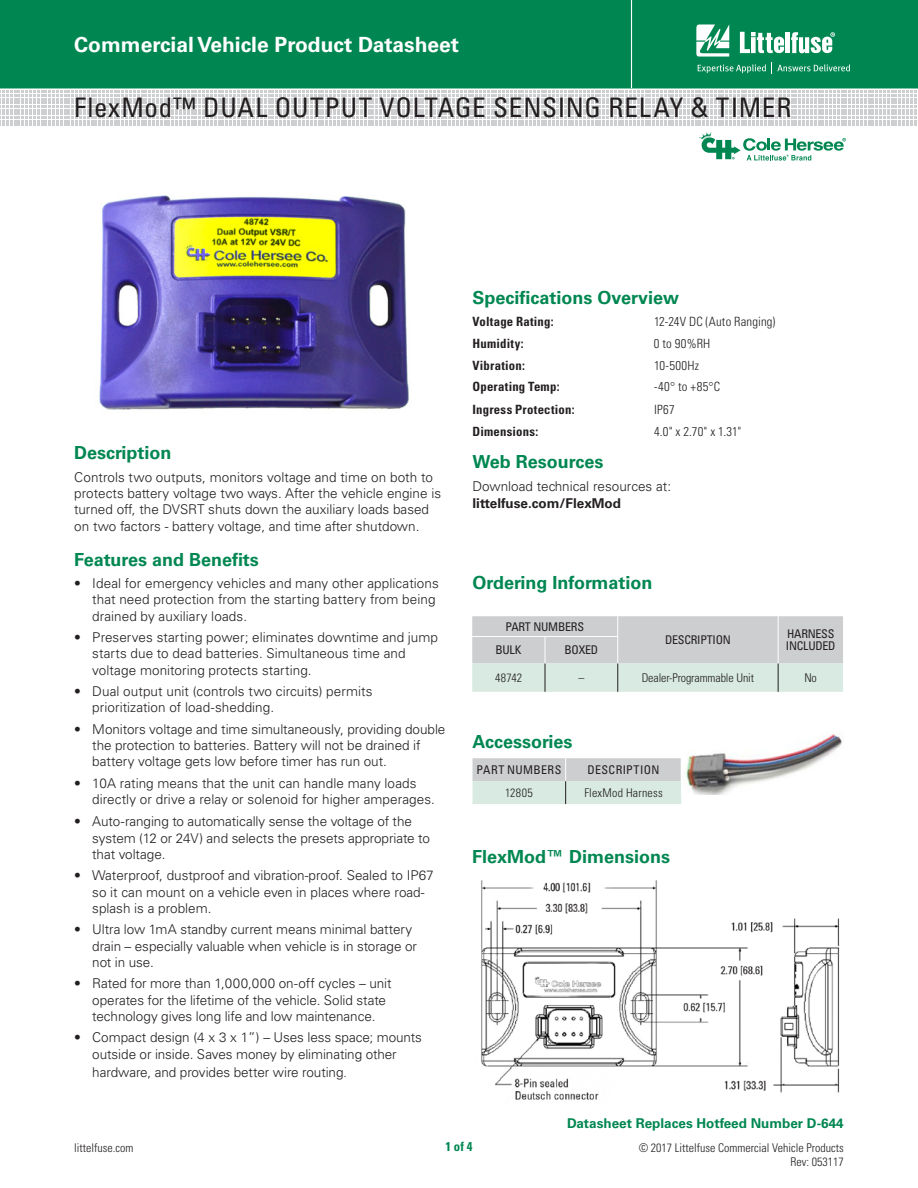
<style>
.page{position:relative;width:918px;height:1188px;background:#fff}
.page>*{position:absolute;margin:0;border:0;box-sizing:border-box;transform-origin:0 0}
.Head_Large{font:condensed 27px "Univers LT Std";letter-spacing:.03em;color:#231f20}
.t1{font:700 21px "Univers LT Std";color:#fff}
.Green_Subheads{font:700 18px "Univers LT Std";color:#008751}
.Body_text{font:300 13.5px/16.2px "Univers LT Std";color:#231f20}
.Green_Subheads-2{font:700 13.5px "Univers LT Std";color:#008751}
.Specifications{font:700 condensed 12.75px "Univers LT Std";letter-spacing:.015em;color:#231f20}
.Specifications-2{font:300 condensed 12.75px "Univers LT Std";letter-spacing:.015em;color:#231f20}
.t2{font:700 condensed 12.75px "Univers LT Std";color:#008751}
.Chart_Body{font:300 condensed 12px/13.5px "Univers LT Std";color:#231f20;text-align:right}
.Chart_Body-2{font:condensed 12px/12px "Univers LT Std";letter-spacing:-.02em;color:#231f20}
.Chart_Body-3{font:300 condensed 12px "Univers LT Std";letter-spacing:.02em;color:#231f20}
.Chart_Body-4{font:condensed 12px "Univers LT Std";letter-spacing:.025em;color:#231f20}
.Chart_Body-5{font:condensed 12px "Univers LT Std";letter-spacing:.03em;color:#231f20}
.Chart_Body_1{font:300 condensed 12px "Univers LT Std";letter-spacing:.015em;color:#231f20}
.s1{font-size:12px}
.s2{font-weight:700}
</style>
<div class="page">
<div style="left:0;top:0;width:918px;height:88px;background:#008751"></div>
<hr style="left:631px;top:0;width:1px;height:88px;background:#fff">
<svg style="left:0;top:91px;width:917px;height:35px"></svg>
<svg style="left:696px;top:24px;width:33px;height:33px"></svg>
<hr style="left:786px;top:32px;width:4px;height:21px;background:#fff">
<svg style="left:791px;top:32px;width:44px;height:21px"></svg>
<svg style="left:740px;top:32px;width:44px;height:21px"></svg>
<svg style="left:698px;top:64px;width:68px;height:9px"></svg>
<svg style="left:772px;top:63px;width:78px;height:11px"></svg>
<img style="left:99px;top:195px;width:310px;height:215px">
<svg style="left:699px;top:132px;width:147px;height:29px"></svg>
<svg style="left:472px;top:616px;width:371px;height:76px;background:#d1d8d6"></svg>
<hr style="left:472px;top:636px;width:73px;height:1px;background:#fff">
<hr style="left:545px;top:636px;width:73px;height:1px;background:#fff">
<img style="left:481px;top:880px;width:359px;height:220px">
<svg style="left:472px;top:758px;width:252px;height:46px;background:#d4ddda"></svg>
<img style="left:682px;top:734px;width:160px;height:60px">
<h2 class="t1" style="left:74px;top:32px;width:386px">Commercial Vehicle Product Datasheet</h2>
<p class="Head_Large" style="left:74px;top:91px;width:719px">FlexMod™ DUAL OUTPUT VOLTAGE SENSING RELAY &amp; TIMER</p>
<p class="Green_Subheads" style="left:74px;top:442px;width:99px">Description</p>
<p class="Body_text" style="left:74px;top:469px;width:368px">Controls two outputs, monitors voltage and time on both to protects battery voltage two ways. After the vehicle engine is turned off, the DVSRT shuts down the auxiliary loads based on two factors - battery voltage, and time after shutdown.</p>
<p class="Green_Subheads" style="left:74px;top:549px;width:186px">Features and Benefits</p>
<p class="Body_text" style="left:92px;top:575px;width:348px;text-indent:-18px">• Ideal for emergency vehicles and many other applications that need protection from the starting battery from being drained by auxiliary loads.</p>
<p class="Body_text" style="left:92px;top:629px;width:347px;text-indent:-18px">• Preserves starting power; eliminates downtime and jump starts due to dead batteries. Simultaneous time and voltage monitoring protects starting.</p>
<p class="Body_text" style="left:92px;top:683px;width:282px;text-indent:-18px">• Dual output unit (controls two circuits) permits prioritization of load-shedding.</p>
<p class="Body_text" style="left:92px;top:721px;width:355px;text-indent:-18px">• Monitors voltage and time simultaneously, providing double the protection to batteries. Battery will not be drained if battery voltage gets low before timer has run out.</p>
<p class="Body_text" style="left:92px;top:775px;width:344px;text-indent:-18px">• 10A rating means that the unit can handle many loads directly or drive a relay or solenoid for higher amperages.</p>
<p class="Body_text" style="left:92px;top:813px;width:339px;text-indent:-18px">• Auto-ranging to automatically sense the voltage of the system (12 or 24V) and selects the presets appropriate to that voltage.</p>
<p class="Body_text" style="left:92px;top:867px;width:343px;text-indent:-18px">• Waterproof, dustproof and vibration-proof. Sealed to IP67 so it can mount on a vehicle even in places where road&shy;splash is a problem.</p>
<p class="Body_text" style="left:92px;top:921px;width:326px;text-indent:-18px">• Ultra low 1mA standby current means minimal battery drain – especially valuable when vehicle is in storage or not in use.</p>
<p class="Body_text" style="left:92px;top:975px;width:301px;text-indent:-18px">• Rated for more than 1,000,000 on-off cycles – unit operates for the lifetime of the vehicle. Solid state technology gives long life and low maintenance.</p>
<p class="Body_text" style="left:74px;top:1029px;width:349px;text-align:center">• Compact design (4 x 3 x 1”) – Uses less space; mounts outside or inside. Saves money by eliminating other</p>
<p class="Body_text" style="left:92px;top:1064px;width:256px">hardware, and provides better wire routing<span class="s1">.</span></p>
<p class="Green_Subheads" style="left:472px;top:287px;width:208px">Specifications Overview</p>
<p class="Specifications" style="left:472px;top:314px;width:83px">Voltage Rating:</p>
<p class="Specifications-2" style="left:654px;top:314px;width:123px">12-24V DC (Auto Ranging)</p>
<p class="Specifications" style="left:472px;top:335px;width:53px">Humidity:</p>
<p class="Specifications-2" style="left:654px;top:336px;width:58px">0 to 90%RH</p>
<p class="Specifications" style="left:472px;top:357px;width:54px">Vibration:</p>
<p class="Specifications-2" style="left:654px;top:357px;width:47px">10-500Hz</p>
<p class="Specifications" style="left:472px;top:379px;width:89px">Operating Temp:</p>
<p class="Specifications-2" style="left:654px;top:379px;width:68px">-40° to +85°C</p>
<p class="Specifications" style="left:472px;top:401px;width:104px">Ingress Protection:</p>
<p class="Specifications-2" style="left:654px;top:402px;width:22px">IP67</p>
<p class="Specifications" style="left:472px;top:424px;width:67px">Dimensions:</p>
<p class="Specifications-2" style="left:654px;top:424px;width:89px">4.0" x 2.70" x 1.31"</p>
<p class="Green_Subheads" style="left:472px;top:451px;width:132px">Web Resources</p>
<p class="Body_text" style="left:472px;top:478px;width:200px">Download technical resources at: <span class="s2">littelfuse.com/FlexMod</span></p>
<p class="Green_Subheads" style="left:472px;top:572px;width:181px">Ordering Information</p>
<p class="Chart_Body-2" style="left:506px;top:620px;width:80px">PART NUMBERS</p>
<p class="Chart_Body-2" style="left:665px;top:634px;width:67px">DESCRIPTION</p>
<p class="Chart_Body-2" style="left:786px;top:628px;width:51px">HARNESS<br>INCLUDED</p>
<p class="Chart_Body-2" style="left:495px;top:644px;width:27px">BULK</p>
<p class="Chart_Body-2" style="left:565px;top:644px;width:35px">BOXED</p>
<p class="Chart_Body_1" style="left:495px;top:671px;width:28px">48742</p>
<p class="Chart_Body" style="left:578px;top:671px;width:7px">–</p>
<p class="Chart_Body" style="left:642px;top:671px;width:114px">Dealer-Programmable Unit</p>
<p class="Chart_Body" style="left:804px;top:671px;width:14px">No</p>
<p class="Green_Subheads" style="left:472px;top:731px;width:101px">Accessories</p>
<p class="Chart_Body-4" style="left:476px;top:762px;width:86px">PART NUMBERS</p>
<p class="Chart_Body-5" style="left:588px;top:762px;width:73px">DESCRIPTION</p>
<p class="Chart_Body" style="left:505px;top:786px;width:29px">12805</p>
<p class="Chart_Body-3" style="left:584px;top:786px;width:80px">FlexMod Harness</p>
<p class="Green_Subheads" style="left:472px;top:846px;width:200px">FlexMod™ Dimensions</p>
<p class="Green_Subheads-2" style="left:567px;top:1115px;width:278px">Datasheet Replaces Hotfeed Number D-644</p>
<p class="Chart_Body" style="left:74px;top:1141px;width:61px">littelfuse.com</p>
<p class="t2" style="left:445px;top:1139px;width:29px">1 of 4</p>
<p class="Chart_Body" style="left:639px;top:1141px;width:207px">© 2017 Littelfuse Commercial Vehicle Products<br>Rev: 053117</p>
</div>
